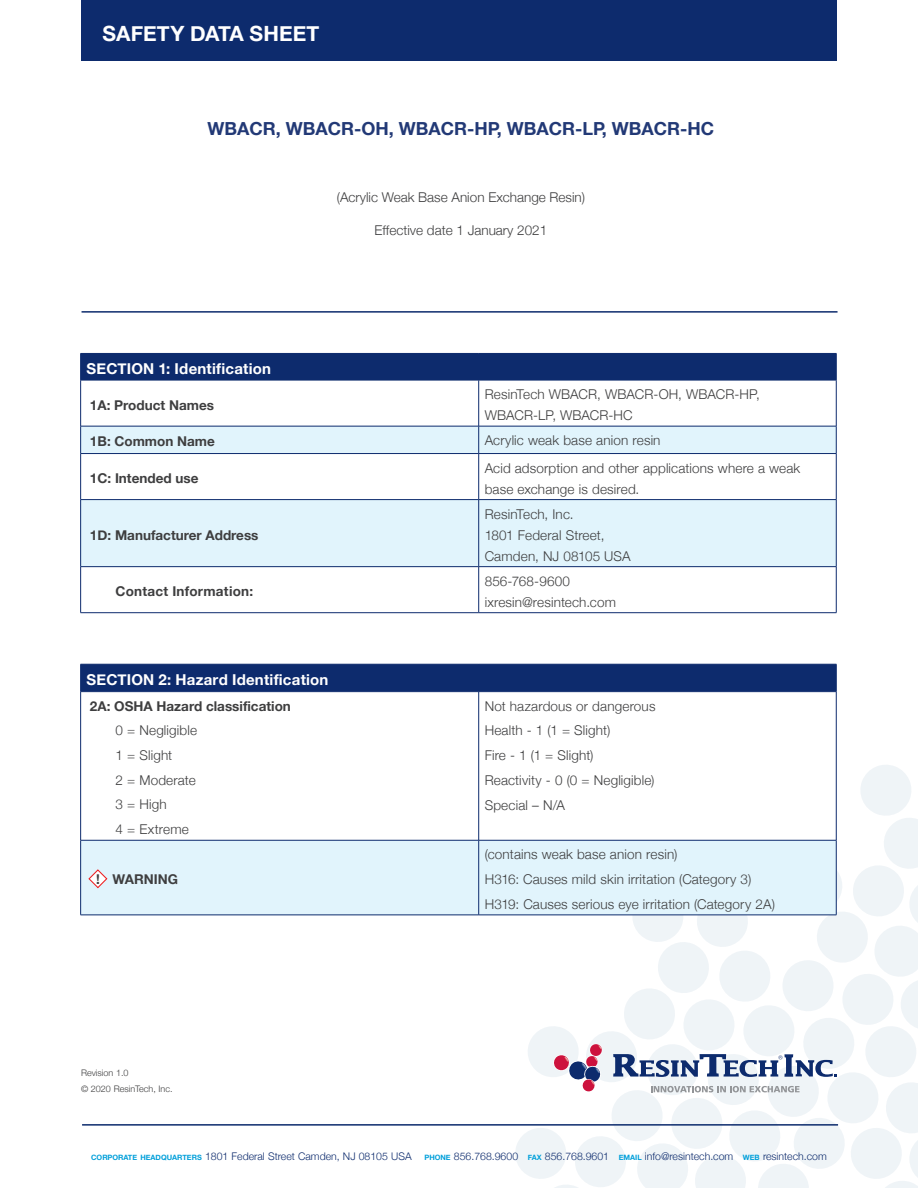
<style>
.page{position:relative;width:918px;height:1188px;background:#fff}
.page>*{position:absolute;margin:0;border:0;box-sizing:border-box;transform-origin:0 0}
.t1{font:700 21px "Helvetica Neue";letter-spacing:.005em;color:#fff}
.Ordering_Guide{font:700 18px "Helvetica Neue";color:#223976}
.t2{font:700 15px "Helvetica Neue";letter-spacing:.015em;color:#fff}
.Physical_Prop_Operar{font:300 13.5px/21px "Helvetica Neue";letter-spacing:.01em;color:#3e3e3f}
.Ordering_Guide-2{font:700 13.5px "Helvetica Neue";color:#3e3e3f}
.Ordering_Guide-3{font:300 13.5px "Helvetica Neue";color:#3e3e3f}
.Physical_Prop_Operar-2{font:700 13.5px "Helvetica Neue";letter-spacing:.015em;color:#3e3e3f}
.t3{font:300 10.5px "Helvetica Neue";color:#0d2b6d}
.t4{font:300 9px/16.5px "Helvetica Neue";color:#3e3e3f}
.s1{font-weight:700;font-size:7.35px;color:#009fda}
</style>
<div class="page">
<svg style="left:515px;top:765px;width:403px;height:423px"></svg>
<hr style="left:82px;top:1124px;width:756px;height:2px;background:#0d2b6d">
<div style="left:81px;top:0;width:756px;height:60px;background:#0d2b6d"></div>
<hr style="left:82px;top:311px;width:756px;height:2px;background:#0d2b6d">
<svg style="left:81px;top:381px;width:755px;height:231px"></svg>
<svg style="left:81px;top:427px;width:755px;height:139px;fill:#e1f4fc"></svg>
<hr style="left:80px;top:380px;width:1px;height:46px;background:#0d2b6d">
<hr style="left:478px;top:380px;width:1px;height:46px;background:#0d2b6d">
<hr style="left:836px;top:380px;width:1px;height:46px;background:#0d2b6d">
<hr style="left:80px;top:426px;width:399px;height:1px;background:#0d2b6d">
<svg style="left:80px;top:426px;width:1px;height:27px"></svg>
<hr style="left:479px;top:426px;width:357px;height:1px;background:#0d2b6d">
<svg style="left:478px;top:426px;width:1px;height:27px"></svg>
<svg style="left:836px;top:426px;width:1px;height:27px"></svg>
<hr style="left:80px;top:453px;width:399px;height:1px;background:#0d2b6d">
<hr style="left:80px;top:454px;width:1px;height:45px;background:#0d2b6d">
<hr style="left:479px;top:453px;width:357px;height:1px;background:#0d2b6d">
<hr style="left:478px;top:454px;width:1px;height:45px;background:#0d2b6d">
<hr style="left:836px;top:454px;width:1px;height:45px;background:#0d2b6d">
<hr style="left:80px;top:499px;width:399px;height:1px;background:#0d2b6d">
<hr style="left:80px;top:500px;width:1px;height:66px;background:#0d2b6d">
<hr style="left:479px;top:499px;width:357px;height:1px;background:#0d2b6d">
<hr style="left:478px;top:500px;width:1px;height:66px;background:#0d2b6d">
<hr style="left:836px;top:500px;width:1px;height:66px;background:#0d2b6d">
<hr style="left:80px;top:566px;width:399px;height:1px;background:#0d2b6d">
<hr style="left:80px;top:567px;width:1px;height:46px;background:#0d2b6d">
<hr style="left:479px;top:566px;width:357px;height:1px;background:#0d2b6d">
<hr style="left:478px;top:567px;width:1px;height:46px;background:#0d2b6d">
<hr style="left:836px;top:567px;width:1px;height:46px;background:#0d2b6d">
<hr style="left:80px;top:612px;width:399px;height:1px;background:#0d2b6d">
<hr style="left:479px;top:612px;width:357px;height:1px;background:#0d2b6d">
<div style="left:80px;top:353px;width:757px;height:27px;background:#0d2b6d"></div>
<hr style="left:80px;top:380px;width:399px;height:1px;background:#0d2b6d">
<hr style="left:479px;top:380px;width:357px;height:1px;background:#0d2b6d">
<svg style="left:81px;top:692px;width:755px;height:148px"></svg>
<div style="left:81px;top:841px;width:755px;height:74px;background:#e1f4fc"></div>
<hr style="left:80px;top:692px;width:1px;height:148px;background:#0d2b6d">
<hr style="left:478px;top:692px;width:1px;height:148px;background:#0d2b6d">
<hr style="left:836px;top:692px;width:1px;height:148px;background:#0d2b6d">
<hr style="left:80px;top:840px;width:399px;height:1px;background:#0d2b6d">
<hr style="left:80px;top:840px;width:1px;height:75px;background:#0d2b6d">
<hr style="left:479px;top:840px;width:357px;height:1px;background:#0d2b6d">
<hr style="left:478px;top:840px;width:1px;height:75px;background:#0d2b6d">
<hr style="left:836px;top:840px;width:1px;height:75px;background:#0d2b6d">
<hr style="left:80px;top:915px;width:399px;height:1px;background:#0d2b6d">
<hr style="left:479px;top:915px;width:357px;height:1px;background:#0d2b6d">
<div style="left:80px;top:664px;width:757px;height:28px;background:#0d2b6d"></div>
<hr style="left:80px;top:691px;width:399px;height:1px;background:#0d2b6d">
<hr style="left:479px;top:691px;width:357px;height:1px;background:#0d2b6d">
<svg style="left:88px;top:868px;width:20px;height:21px"></svg>
<p class="t1" style="left:103px;top:17px;width:218px">SAFETY DATA SHEET</p>
<p class="Ordering_Guide" style="left:208px;top:115px;width:508px">WBACR, WBACR-OH, WBACR-HP, WBACR-LP, WBACR-HC</p>
<p class="Ordering_Guide-3" style="left:337px;top:186px;width:250px">(Acrylic Weak Base Anion Exchange Resin)</p>
<p class="Ordering_Guide-3" style="left:375px;top:219px;width:174px">Effective date 1 January 2021</p>
<p class="t2" style="left:87px;top:357px;width:186px">SECTION 1: Identification</p>
<p class="Ordering_Guide-2" style="left:90px;top:394px;width:126px">1A: Product Names</p>
<p class="Physical_Prop_Operar" style="left:485px;top:383px;width:277px">ResinTech WBACR, WBACR-OH, WBACR-HP,<br>WBACR-LP, WBACR-HC</p>
<p class="Ordering_Guide-2" style="left:90px;top:431px;width:126px">1B: Common Name</p>
<p class="Physical_Prop_Operar" style="left:485px;top:429px;width:177px">Acrylic weak base anion resin</p>
<p class="Ordering_Guide-2" style="left:90px;top:468px;width:110px">1C: Intended use</p>
<p class="Physical_Prop_Operar" style="left:485px;top:456px;width:317px">Acid adsorption and other applications where a weak base exchange is desired.</p>
<p class="Ordering_Guide-2" style="left:90px;top:524px;width:170px">1D: Manufacturer Address</p>
<p class="Physical_Prop_Operar" style="left:485px;top:502px;width:148px">ResinTech, Inc.<br>1801 Federal Street,<br>Camden, NJ 08105 USA</p>
<p class="Physical_Prop_Operar-2" style="left:116px;top:581px;width:139px">Contact Information:</p>
<p class="Physical_Prop_Operar" style="left:485px;top:569px;width:133px">856-768-9600 ixresin@resintech.com</p>
<p class="t2" style="left:87px;top:668px;width:243px">SECTION 2: Hazard Identification</p>
<p class="Ordering_Guide-2" style="left:90px;top:695px;width:202px">2A: OSHA Hazard classification</p>
<p class="Physical_Prop_Operar" style="left:116px;top:719px;width:83px">0 = Negligible</p>
<p class="Physical_Prop_Operar" style="left:116px;top:744px;width:58px">1 = Slight</p>
<p class="Physical_Prop_Operar" style="left:116px;top:768px;width:82px">2 = Moderate</p>
<p class="Physical_Prop_Operar" style="left:116px;top:793px;width:53px">3 = High</p>
<p class="Physical_Prop_Operar" style="left:116px;top:818px;width:75px">4 = Extreme</p>
<p class="Ordering_Guide-2" style="left:96px;top:869px;width:5px">!</p>
<p class="Ordering_Guide-2" style="left:113px;top:869px;width:67px">WARNING</p>
<p class="t4" style="left:81px;top:1064px;width:93px">Revision 1.0<br>© 2020 ResinTech, Inc.</p>
<p class="Physical_Prop_Operar" style="left:485px;top:694px;width:172px">Not hazardous or dangerous</p>
<p class="Physical_Prop_Operar" style="left:485px;top:719px;width:127px">Health - 1 (1 = Slight)</p>
<p class="Physical_Prop_Operar" style="left:485px;top:744px;width:110px">Fire - 1 (1 = Slight)</p>
<p class="Physical_Prop_Operar" style="left:485px;top:769px;width:171px">Reactivity - 0 (0 = Negligible)</p>
<p class="Physical_Prop_Operar" style="left:485px;top:794px;width:82px">Special – N/A</p>
<p class="Physical_Prop_Operar" style="left:485px;top:843px;width:194px">(contains weak base anion resin)</p>
<p class="Physical_Prop_Operar" style="left:485px;top:868px;width:268px">H316: Causes mild skin irritation (Category 3)</p>
<p class="Physical_Prop_Operar" style="left:485px;top:893px;width:292px">H319: Causes serious eye irritation (Category 2A)</p>
<p class="t3" style="left:91px;top:1148px;width:737px"><span class="s1">CORPORATE HEADQUARTERS</span> 1801 Federal Street Camden, NJ 08105 USA <span class="s1">PHONE</span> 856.768.9600 <span class="s1">FAX</span> 856.768.9601 <span class="s1">EMAIL</span> info@resintech.com <span class="s1">WEB</span> resintech.com</p>
</div>
